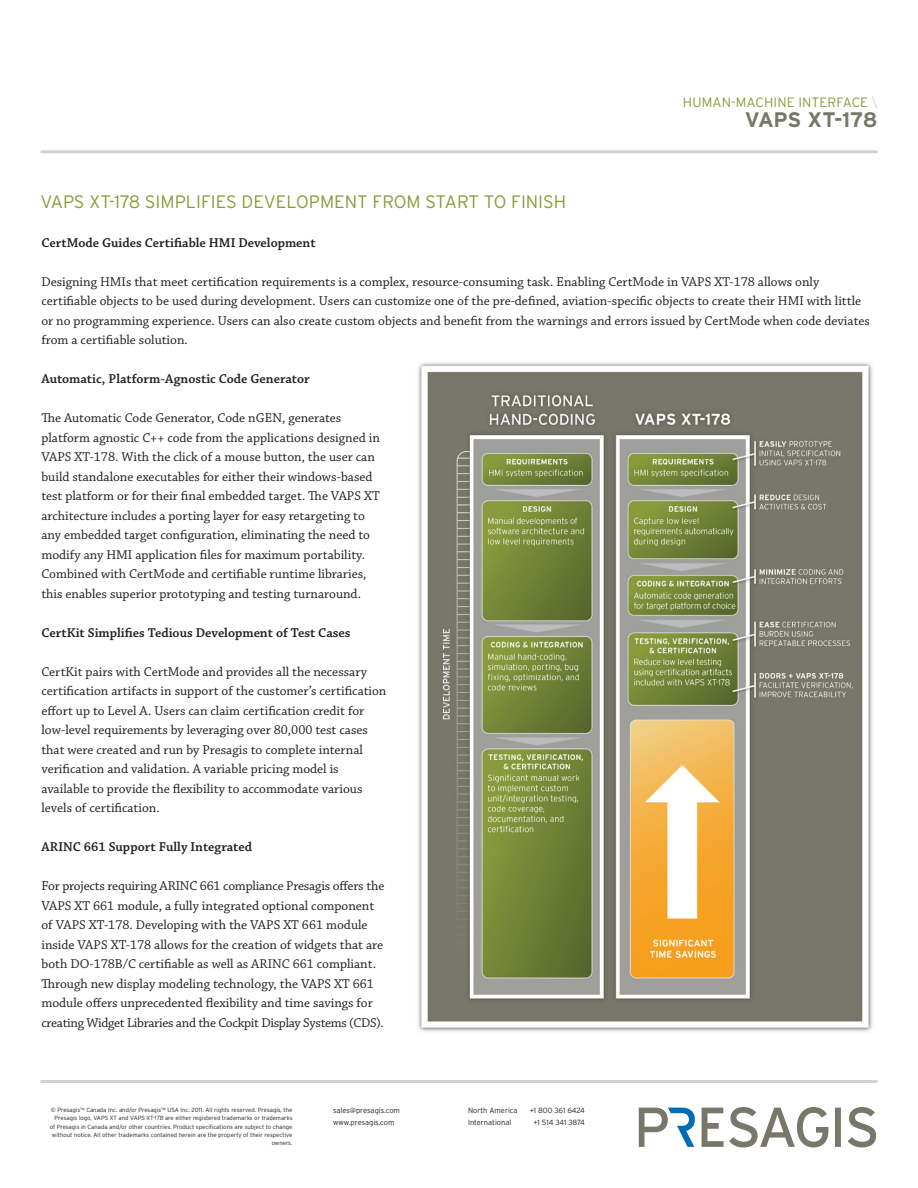
<style>
.page{position:relative;width:918px;height:1188px;background:#fff}
.page>*{position:absolute;margin:0;border:0;box-sizing:border-box;transform-origin:0 0}
.t1{font:700 21px "Interstate";letter-spacing:-.015em;color:#78776a}
.Pull_Quote{font:300 18px "Interstate";color:#8a9b3c}
.Pull_Quote-2{font:13.5px/19.5px "Chaparral Pro";color:#231f20}
.Pull_Quote-3{font:600 13.5px "Chaparral Pro";color:#231f20}
.t2{font:300 13.5px "Interstate";letter-spacing:.005em;color:#8a9b3c}
.t3{font:300 7.5px "Interstate";color:#231f20}
.t4{font:300 6px/8.2px "Interstate";color:#231f20;text-align:right}
.s1{color:#d2d3ce}
</style>
<div class="page">
<img style="left:418px;top:362px;width:455px;height:670px">
<hr style="left:40px;top:150px;width:838px;height:3px;background:#d2d3ce">
<svg style="left:639px;top:1107px;width:237px;height:41px"></svg>
<hr style="left:40px;top:1080px;width:838px;height:3px;background:#d2d3ce">
<p class="Pull_Quote" style="left:40px;top:192px;width:527px">VAPS XT-178 SIMPLIFIES DEVELOPMENT FROM START TO FINISH</p>
<p class="t2" style="left:683px;top:95px;width:196px">HUMAN-MACHINE INTERFACE <span class="s1">\</span></p>
<p class="t1" style="left:745px;top:108px;width:134px">VAPS XT-178</p>
<p class="Pull_Quote-3" style="left:41px;top:235px;width:276px">CertMode Guides Certifiable HMI Development</p>
<p class="Pull_Quote-2" style="left:41px;top:272px;width:830px">Designing HMIs that meet certification requirements is a complex, resource-consuming task. Enabling CertMode in VAPS XT-178 allows only certifiable objects to be used during development. Users can customize one of the pre-defined, aviation-specific objects to create their HMI with little or no programming experience. Users can also create custom objects and benefit from the warnings and errors issued by CertMode when code deviates from a certifiable solution.</p>
<p class="Pull_Quote-3" style="left:41px;top:371px;width:270px">Automatic, Platform-Agnostic Code Generator</p>
<p class="Pull_Quote-2" style="left:41px;top:409px;width:340px">The Automatic Code Generator, Code nGEN, generates platform agnostic C++ code from the applications designed in VAPS XT-178. With the click of a mouse button, the user can build standalone executables for either their windows-based test platform or for their final embedded target. The VAPS XT architecture includes a porting layer for easy retargeting to any embedded target configuration, eliminating the need to modify any HMI application files for maximum portability.<br>Combined with CertMode and certifiable runtime libraries, this enables superior prototyping and testing turnaround.</p>
<p class="Pull_Quote-3" style="left:41px;top:625px;width:311px">CertKit Simplifies Tedious Development of Test Cases</p>
<p class="Pull_Quote-2" style="left:41px;top:662px;width:347px">CertKit pairs with CertMode and provides all the necessary certification artifacts in support of the customer’s certification effort up to Level A. Users can claim certification credit for low-level requirements by leveraging over 80,000 test cases that were created and run by Presagis to complete internal verification and validation. A variable pricing model is available to provide the flexibility to accommodate various levels of certification.</p>
<p class="Pull_Quote-3" style="left:41px;top:839px;width:212px">ARINC 661 Support Fully Integrated</p>
<p class="Pull_Quote-2" style="left:41px;top:877px;width:345px">For projects requiring ARINC 661 compliance Presagis offers the VAPS XT 661 module, a fully integrated optional component of VAPS XT-178. Developing with the VAPS XT 661 module inside VAPS XT-178 allows for the creation of widgets that are both DO-178B/C certifiable as well as ARINC 661 compliant.<br>Through new display modeling technology, the VAPS XT 661 module offers unprecedented flexibility and time savings for creating Widget Libraries and the Cockpit Display Systems (CDS).</p>
<p class="t4" style="left:50px;top:1106px;width:244px">© Presagis™ Canada Inc. and/or Presagis™ USA Inc. 2011. All rights reserved. Presagis, the Presagis logo, VAPS XT and VAPS XT-178 are either registered trademarks or trademarks of Presagis in Canada and/or other countries. Product specifications are subject to change without notice. All other trademarks contained herein are the property of their respective owners.</p>
<p class="t3" style="left:333px;top:1106px;width:68px">sales@presagis.com</p>
<p class="t3" style="left:333px;top:1118px;width:63px">www.presagis.com</p>
<p class="t3" style="left:468px;top:1106px;width:51px">North America</p>
<p class="t3" style="left:530px;top:1106px;width:57px">+1 800 361 6424</p>
<p class="t3" style="left:468px;top:1118px;width:45px">International</p>
<p class="t3" style="left:534px;top:1118px;width:53px">+1 514 341 3874</p>
</div>
